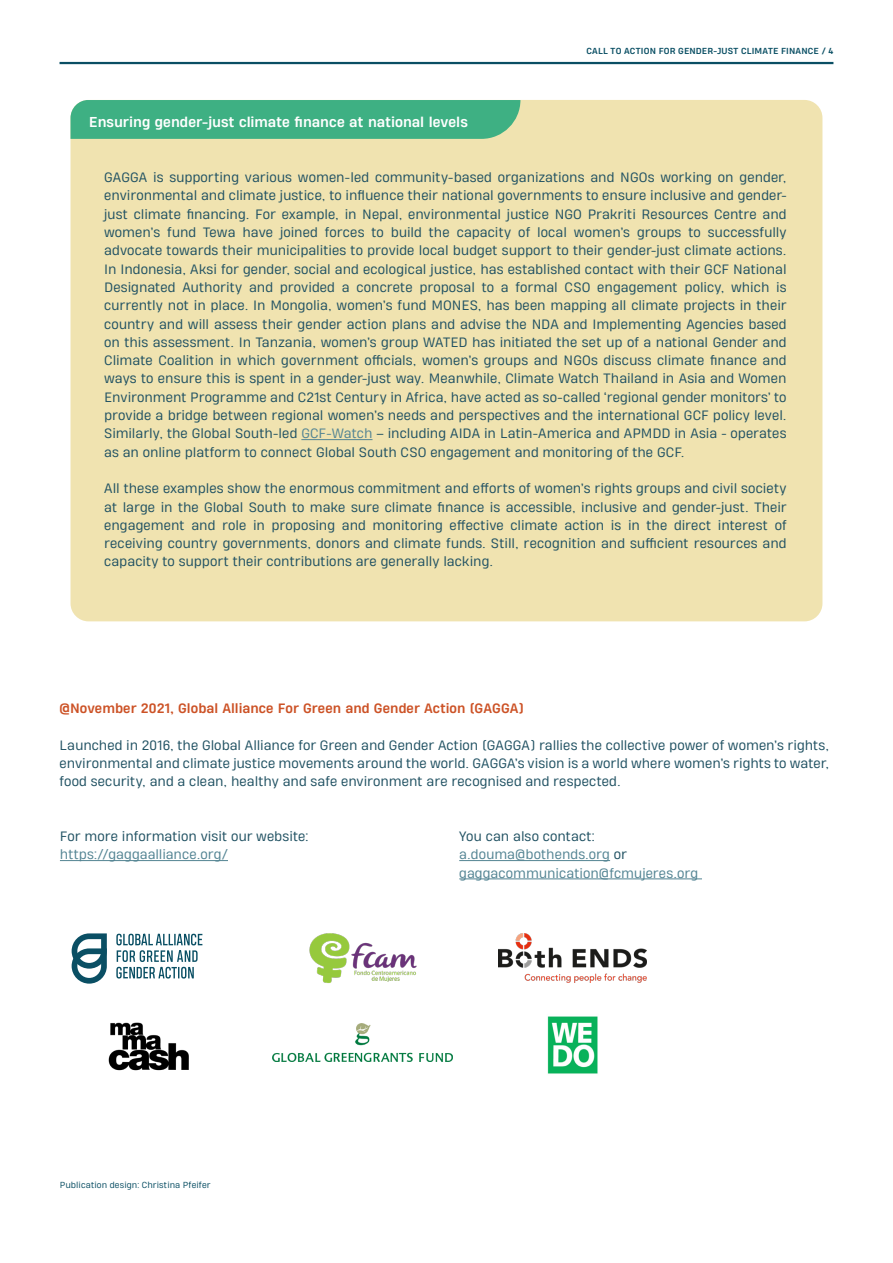
<style>
.page{position:relative;width:893px;height:1263px;background:#fff}
.page>*{position:absolute;margin:0;border:0;box-sizing:border-box;transform-origin:0 0}
.t1{font:700 13.5px "Heading Pro Double";letter-spacing:-.005em;color:#fff}
.t2{font:12.75px/18.3px "Heading Pro Double";color:#215263;text-align:justify}
.t3{font:12.75px/18.3px "Heading Pro Double";color:#538493}
.t4{font:700 12.75px "Heading Pro Double";letter-spacing:.005em;color:#cc5226}
.t5{font:700 8.25px "Heading Pro Double";letter-spacing:.02em;color:#0a4f64}
.t6{font:8.25px "Heading Pro Double";letter-spacing:.01em;color:#0a4f64}
.s1{color:#538493}
.s2{color:#215263}
</style>
<div class="page">
<div style="left:71px;top:100px;width:751px;height:521px;background:#f0e3b0;border-radius:18px"></div>
<div style="left:71px;top:100px;width:449px;height:39px;background:#3eb083"></div>
<hr style="left:301px;top:439px;width:71px;height:1px;background:#538493">
<img style="left:272px;top:1024px;width:181px;height:37px">
<img style="left:498px;top:933px;width:148px;height:49px">
<img style="left:309px;top:933px;width:108px;height:50px">
<img style="left:108px;top:1022px;width:81px;height:49px">
<img style="left:547px;top:1016px;width:51px;height:58px">
<hr style="left:60px;top:62px;width:773px;height:2px;background:#0a4f64">
<svg style="left:72px;top:933px;width:35px;height:51px"></svg>
<svg style="left:116px;top:934px;width:86px;height:44px"></svg>
<hr style="left:60px;top:860px;width:168px;height:1px;background:#538493">
<hr style="left:459px;top:860px;width:151px;height:1px;background:#538493">
<hr style="left:459px;top:878px;width:243px;height:1px;background:#538493">
<p class="t1" style="left:89px;top:114px;width:380px">Ensuring gender-just climate finance at national levels</p>
<p class="t5" style="left:586px;top:46px;width:249px">CALL TO ACTION FOR GENDER-JUST CLIMATE FINANCE / 4</p>
<p class="t2" style="left:104px;top:169px;width:684px">GAGGA is supporting various women-led community-based organizations and NGOs working on gender, environmental and climate justice, to influence their national governments to ensure inclusive and gender&shy;just climate financing. For example, in Nepal, environmental justice NGO Prakriti Resources Centre and women’s fund Tewa have joined forces to build the capacity of local women’s groups to successfully advocate towards their municipalities to provide local budget support to their gender-just climate actions.<br>In Indonesia, Aksi for gender, social and ecological justice, has established contact with their GCF National Designated Authority and provided a concrete proposal to a formal CSO engagement policy, which is currently not in place. In Mongolia, women’s fund MONES, has been mapping all climate projects in their country and will assess their gender action plans and advise the NDA and Implementing Agencies based on this assessment. In Tanzania, women’s group WATED has initiated the set up of a national Gender and Climate Coalition in which government officials, women’s groups and NGOs discuss climate finance and ways to ensure this is spent in a gender-just way. Meanwhile, Climate Watch Thailand in Asia and Women Environment Programme and C21st Century in Africa, have acted as so-called ‘regional gender monitors’ to provide a bridge between regional women’s needs and perspectives and the international GCF policy level.<br>Similarly, the Global South-led <span class="s1">GCF-Watch</span> – including AIDA in Latin-America and APMDD in Asia - operates as an online platform to connect Global South CSO engagement and monitoring of the GCF.</p>
<p class="t2" style="left:104px;top:480px;width:684px">All these examples show the enormous commitment and efforts of women’s rights groups and civil society at large in the Global South to make sure climate finance is accessible, inclusive and gender-just. Their engagement and role in proposing and monitoring effective climate action is in the direct interest of receiving country governments, donors and climate funds. Still, recognition and sufficient resources and capacity to support their contributions are generally lacking.</p>
<p class="t4" style="left:60px;top:700px;width:466px">@November 2021, Global Alliance For Green and Gender Action (GAGGA)</p>
<p class="t2" style="left:60px;top:736px;width:771px">Launched in 2016, the Global Alliance for Green and Gender Action (GAGGA) rallies the collective power of women’s rights, environmental and climate justice movements around the world. GAGGA’s vision is a world where women’s rights to water, food security, and a clean, healthy and safe environment are recognised and respected.</p>
<p class="t2" style="left:60px;top:827px;width:250px">For more information visit our website:</p>
<p class="t3" style="left:60px;top:846px;width:170px">https://gaggaalliance.org/</p>
<p class="t6" style="left:60px;top:1180px;width:152px">Publication design: Christina Pfeifer</p>
<p class="t3" style="left:459px;top:827px;width:240px"><span class="s2">You can also contact: </span>a.douma@bothends.org <span class="s2">or </span>gaggacommunication@fcmujeres.org</p>
</div>
